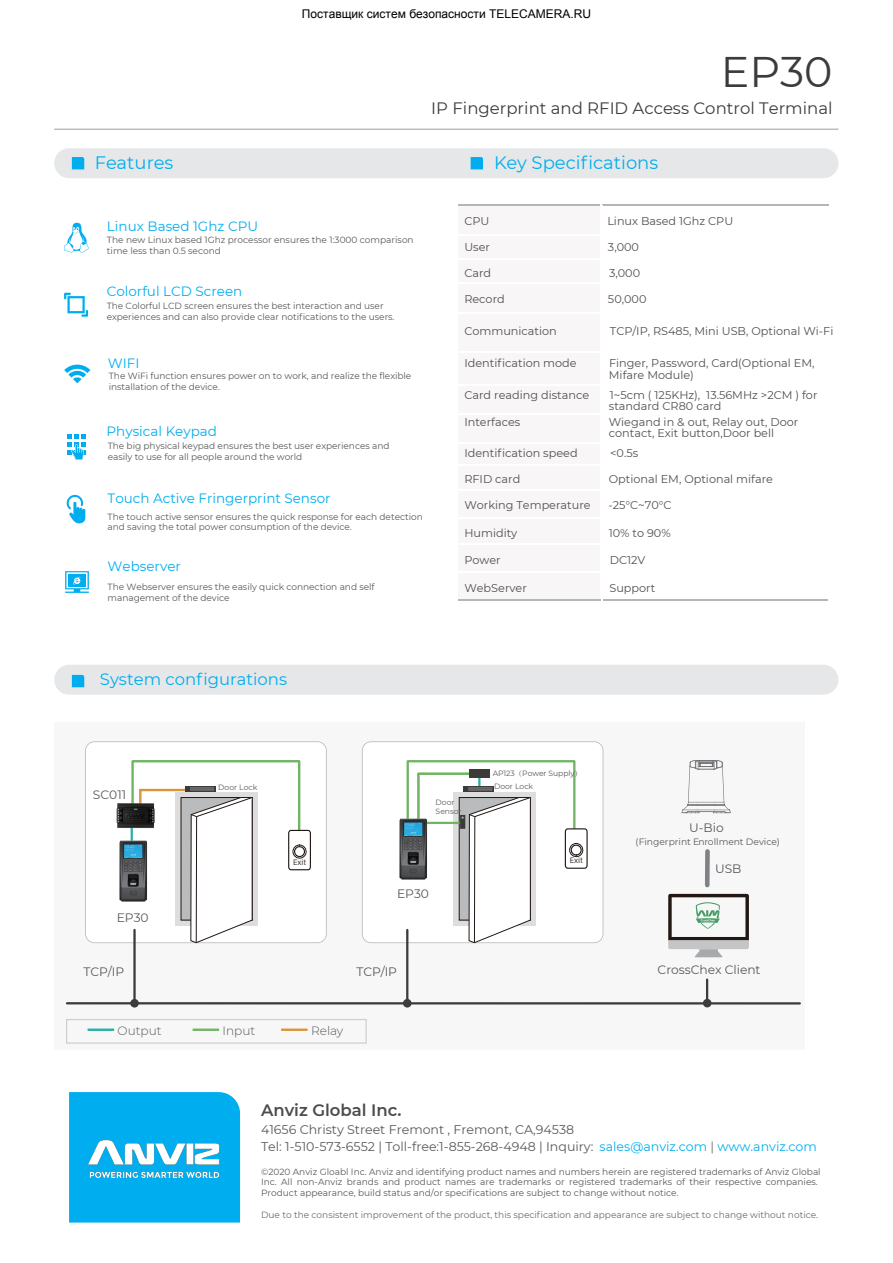
<style>
.page{position:relative;width:893px;height:1263px;background:#fff}
.page>*{position:absolute;margin:0;border:0;box-sizing:border-box;transform-origin:0 0}
.t1{font:42.75px "Montserrat";color:#3d3a3a}
.t2{font:18px "Montserrat";color:#00aeef}
.t3{font:16.5px "Montserrat";color:#3d3a3a}
.t4{font:16.5px "Montserrat";color:#00aeef}
.t5{font:600 16.5px "Montserrat";color:#4b4c4d}
.t6{font:13.5px "Montserrat";color:#00aeef}
.t7{font:12.6px/16.5px "Montserrat";color:#57585a}
.t8{font:12.3px "Montserrat";color:#57585a}
.t9{font:300 12.15px "Montserrat";color:#57585a}
.t10{font:11.25px "Montserrat";color:#4e5051}
.t11{font:9.15px "Montserrat";color:#57585a}
.t12{font:9px/10.8px "Montserrat";letter-spacing:-.005em;color:#57585a}
.t13{font:9px "Montserrat";color:#686a6d}
.t14{font:8.25px "SF Compact Display";letter-spacing:-.005em;color:#3e3b3b}
.t15{font:7.65px/9.1px "Montserrat";color:#57585a}
.s1{font-family:"Adobe Song Std";font-weight:300}
.s2{color:#00aeef}
.s3{color:#686a6d}
</style>
<div class="page">
<div style="left:458px;top:205px;width:142px;height:396px;background:#f8f6f6"></div>
<hr style="left:54px;top:129px;width:784px;height:1px;background:#bcbdc0">
<div style="left:54px;top:148px;width:784px;height:30px;background:#e6e7e9;border-radius:15px"></div>
<svg style="left:72px;top:157px;width:12px;height:12px"></svg>
<svg style="left:471px;top:157px;width:12px;height:12px"></svg>
<svg style="left:64px;top:365px;width:26px;height:18px"></svg>
<div style="left:54px;top:665px;width:784px;height:30px;background:#e6e7e9;border-radius:15px"></div>
<svg style="left:72px;top:675px;width:12px;height:12px"></svg>
<svg style="left:69px;top:1092px;width:171px;height:130px;background:#1ab5ee"></svg>
<hr style="left:459px;top:204px;width:141px;height:2px;background:#b3b5b7">
<hr style="left:603px;top:204px;width:226px;height:2px;background:#b3b5b7">
<hr style="left:458px;top:258px;width:370px;height:1px;background:#fff">
<hr style="left:458px;top:282px;width:370px;height:2px;background:#fff">
<hr style="left:458px;top:312px;width:370px;height:2px;background:#fff">
<hr style="left:458px;top:489px;width:370px;height:2px;background:#fff">
<hr style="left:458px;top:413px;width:370px;height:2px;background:#fff">
<hr style="left:458px;top:517px;width:370px;height:2px;background:#fff">
<hr style="left:458px;top:543px;width:370px;height:2px;background:#fff">
<hr style="left:458px;top:571px;width:370px;height:2px;background:#fff">
<hr style="left:458px;top:464px;width:370px;height:1px;background:#fff">
<hr style="left:458px;top:442px;width:370px;height:1px;background:#fff">
<hr style="left:458px;top:600px;width:370px;height:1px;background:#b3b5b7">
<hr style="left:458px;top:234px;width:370px;height:1px;background:#fff">
<hr style="left:458px;top:384px;width:370px;height:1px;background:#fff">
<hr style="left:458px;top:351px;width:370px;height:2px;background:#fff">
<hr style="left:601px;top:205px;width:2px;height:399px;background:#fff">
<svg style="left:67px;top:434px;width:19px;height:26px"></svg>
<svg style="left:65px;top:571px;width:24px;height:22px"></svg>
<svg style="left:67px;top:495px;width:18px;height:29px"></svg>
<svg style="left:64px;top:223px;width:25px;height:30px"></svg>
<div style="left:55px;top:722px;width:750px;height:327px;background:#f7f7f7"></div>
<svg style="left:85px;top:741px;width:242px;height:202px"></svg>
<svg style="left:362px;top:741px;width:241px;height:202px"></svg>
<hr style="left:67px;top:1002px;width:733px;height:2px;background:#3e3b3b">
<hr style="left:133px;top:930px;width:3px;height:73px;background:#3e3b3b">
<div style="left:130px;top:999px;width:9px;height:8px;background:#3e3b3b;border-radius:4px"></div>
<div style="left:403px;top:999px;width:9px;height:8px;background:#3e3b3b;border-radius:4px"></div>
<hr style="left:706px;top:979px;width:2px;height:24px;background:#3e3b3b">
<div style="left:703px;top:999px;width:8px;height:8px;background:#3e3b3b;border-radius:4px"></div>
<div style="left:705px;top:851px;width:5px;height:34px;background:#7f8184"></div>
<svg style="left:668px;top:894px;width:81px;height:63px"></svg>
<hr style="left:193px;top:1028px;width:26px;height:3px;background:#70b564">
<hr style="left:88px;top:1028px;width:26px;height:3px;background:#29afa6">
<hr style="left:281px;top:1028px;width:27px;height:3px;background:#d8963c">
<div style="left:66px;top:1019px;width:301px;height:25px;border:1px solid #cdcecf"></div>
<svg style="left:130px;top:759px;width:181px;height:184px"></svg>
<img style="left:362px;top:807px;width:43px;height:86px">
<svg style="left:682px;top:760px;width:49px;height:53px"></svg>
<hr style="left:406px;top:930px;width:2px;height:73px;background:#3e3b3b">
<svg style="left:405px;top:759px;width:182px;height:184px"></svg>
<img style="left:106px;top:799px;width:59px;height:30px">
<svg style="left:64px;top:293px;width:24px;height:24px"></svg>
<img style="left:85px;top:829px;width:120px;height:86px">
<h1 class="t1" style="left:721px;top:43px;width:113px">EP30</h1>
<h3 class="t3" style="left:431px;top:96px;width:403px">IP Fingerprint and RFID Access Control Terminal</h3>
<h2 class="t2" style="left:95px;top:151px;width:80px">Features</h2>
<h2 class="t2" style="left:494px;top:151px;width:166px">Key Specifications</h2>
<h3 class="t6" style="left:107px;top:217px;width:153px">Linux Based 1Ghz CPU</h3>
<p class="t12" style="left:107px;top:234px;width:308px">The new Linux based 1Ghz processor ensures the 1:3000 comparison time less than 0.5 second</p>
<h3 class="t6" style="left:107px;top:282px;width:137px">Colorful LCD Screen</h3>
<p class="t12" style="left:107px;top:300px;width:289px">The Colorful LCD screen ensures the best interaction and user experiences and can also provide clear notifications to the users.</p>
<h3 class="t6" style="left:108px;top:354px;width:33px">WIFI</h3>
<p class="t12" style="left:109px;top:370px;width:304px">The WiFi function ensures power on to work, and realize the flexible installation of the device.</p>
<h3 class="t6" style="left:107px;top:422px;width:112px">Physical Keypad</h3>
<p class="t12" style="left:108px;top:440px;width:283px">The big physical keypad ensures the best user experiences and easily to use for all people around the world</p>
<h3 class="t6" style="left:108px;top:489px;width:224px">Touch Active Fringerprint Sensor</h3>
<p class="t12" style="left:108px;top:511px;width:317px">The touch active sensor ensures the quick response for each detection and saving the total power consumption of the device.</p>
<h3 class="t6" style="left:108px;top:557px;width:75px">Webserver</h3>
<p class="t10" style="left:464px;top:213px;width:27px">CPU</p>
<p class="t10" style="left:607px;top:213px;width:127px">Linux Based 1Ghz CPU</p>
<p class="t10" style="left:464px;top:239px;width:27px">User</p>
<p class="t10" style="left:608px;top:239px;width:33px">3,000</p>
<p class="t10" style="left:464px;top:265px;width:28px">Card</p>
<p class="t10" style="left:609px;top:265px;width:33px">3,000</p>
<p class="t10" style="left:464px;top:291px;width:42px">Record</p>
<p class="t10" style="left:608px;top:291px;width:40px">50,000</p>
<p class="t10" style="left:464px;top:323px;width:94px">Communication</p>
<p class="t10" style="left:610px;top:323px;width:225px">TCP/IP, RS485, Mini USB, Optional Wi-Fi</p>
<p class="t10" style="left:464px;top:355px;width:114px">Identification mode</p>
<p class="t10" style="left:609px;top:355px;width:207px">Finger, Password, Card(Optional EM,</p>
<p class="t10" style="left:464px;top:387px;width:126px">Card reading distance</p>
<p class="t10" style="left:610px;top:387px;width:209px">1~5cm ( 125KHz), 13.56MHz &gt;2CM ) for</p>
<p class="t10" style="left:609px;top:426px;width:167px">contact, Exit button,Door bell</p>
<p class="t10" style="left:609px;top:368px;width:86px">Mifare Module)</p>
<p class="t10" style="left:609px;top:398px;width:114px">standard CR80 card</p>
<p class="t10" style="left:464px;top:414px;width:57px">Interfaces</p>
<p class="t10" style="left:609px;top:414px;width:191px">Wiegand in &amp; out, Relay out, Door</p>
<p class="t10" style="left:464px;top:445px;width:115px">Identification speed</p>
<p class="t10" style="left:610px;top:445px;width:30px">&lt;0.5s</p>
<p class="t10" style="left:464px;top:471px;width:58px">RFID card</p>
<p class="t10" style="left:609px;top:471px;width:166px">Optional EM, Optional mifare</p>
<p class="t10" style="left:464px;top:497px;width:128px">Working Temperature</p>
<p class="t10" style="left:608px;top:497px;width:65px">-25°C~70°C</p>
<p class="t10" style="left:464px;top:525px;width:54px">Humidity</p>
<p class="t10" style="left:609px;top:525px;width:63px">10% to 90%</p>
<p class="t10" style="left:464px;top:552px;width:38px">Power</p>
<p class="t10" style="left:610px;top:552px;width:37px">DC12V</p>
<p class="t12" style="left:108px;top:581px;width:268px">The Webserver ensures the easily quick connection and self</p>
<p class="t10" style="left:464px;top:580px;width:64px">WebServer</p>
<p class="t10" style="left:609px;top:580px;width:47px">Support</p>
<p class="t12" style="left:108px;top:592px;width:124px">management of the device</p>
<h3 class="t4" style="left:100px;top:668px;width:189px">System configurations</h3>
<p class="t15" style="left:493px;top:768px;width:91px">AP123<span class="s1">（</span>Power Supply<span class="s1">）</span></p>
<h3 class="t8" style="left:93px;top:786px;width:35px">SC011</h3>
<h3 class="t8" style="left:117px;top:909px;width:33px">EP30</h3>
<p class="t15" style="left:218px;top:782px;width:41px">Door Lock</p>
<p class="t15" style="left:494px;top:781px;width:41px">Door Lock</p>
<p class="t15" style="left:436px;top:797px;width:28px">Door<br>Sensor</p>
<p class="t14" style="left:293px;top:856px;width:15px">Exit</p>
<p class="t14" style="left:570px;top:855px;width:15px">Exit</p>
<h3 class="t8" style="left:397px;top:885px;width:33px">EP30</h3>
<h3 class="t8" style="left:84px;top:963px;width:42px">TCP/IP</h3>
<h3 class="t8" style="left:356px;top:963px;width:42px">TCP/IP</h3>
<h3 class="t9" style="left:118px;top:1022px;width:45px">Output</h3>
<h3 class="t9" style="left:223px;top:1022px;width:34px">Input</h3>
<h3 class="t9" style="left:311px;top:1022px;width:34px">Relay</h3>
<h3 class="t8" style="left:689px;top:819px;width:36px">U-Bio</h3>
<p class="t11" style="left:636px;top:836px;width:146px">(Fingerprint Enrollment Device)</p>
<h3 class="t8" style="left:715px;top:860px;width:28px">USB</h3>
<h3 class="t8" style="left:658px;top:961px;width:104px">CrossChex Client</h3>
<h3 class="t5" style="left:261px;top:1098px;width:142px">Anviz Global Inc.</h3>
<h3 class="t7" style="left:261px;top:1121px;width:557px">41656 Christy Street Fremont , Fremont, CA,94538<br>Tel: 1-510-573-6552 | Toll-free:1-855-268-4948 | Inquiry: <span class="s2">sales@anviz.com</span> <span class="s3">|</span> <span class="s2">www.anviz.com</span></h3>
<p class="t12" style="left:261px;top:1166px;width:561px">©2020 Anviz Gloabl Inc. Anviz and identifying product names and numbers herein are registered trademarks of Anviz Global<br>Inc. All non-Anviz brands and product names are trademarks or registered trademarks of their respective companies.<br>Product appearance, build status and/or specifications are subject to change without notice.</p>
<p class="t13" style="left:261px;top:1209px;width:559px">Due to the consistent improvement of the product, this specification and appearance are subject to change without notice.</p>
</div>
